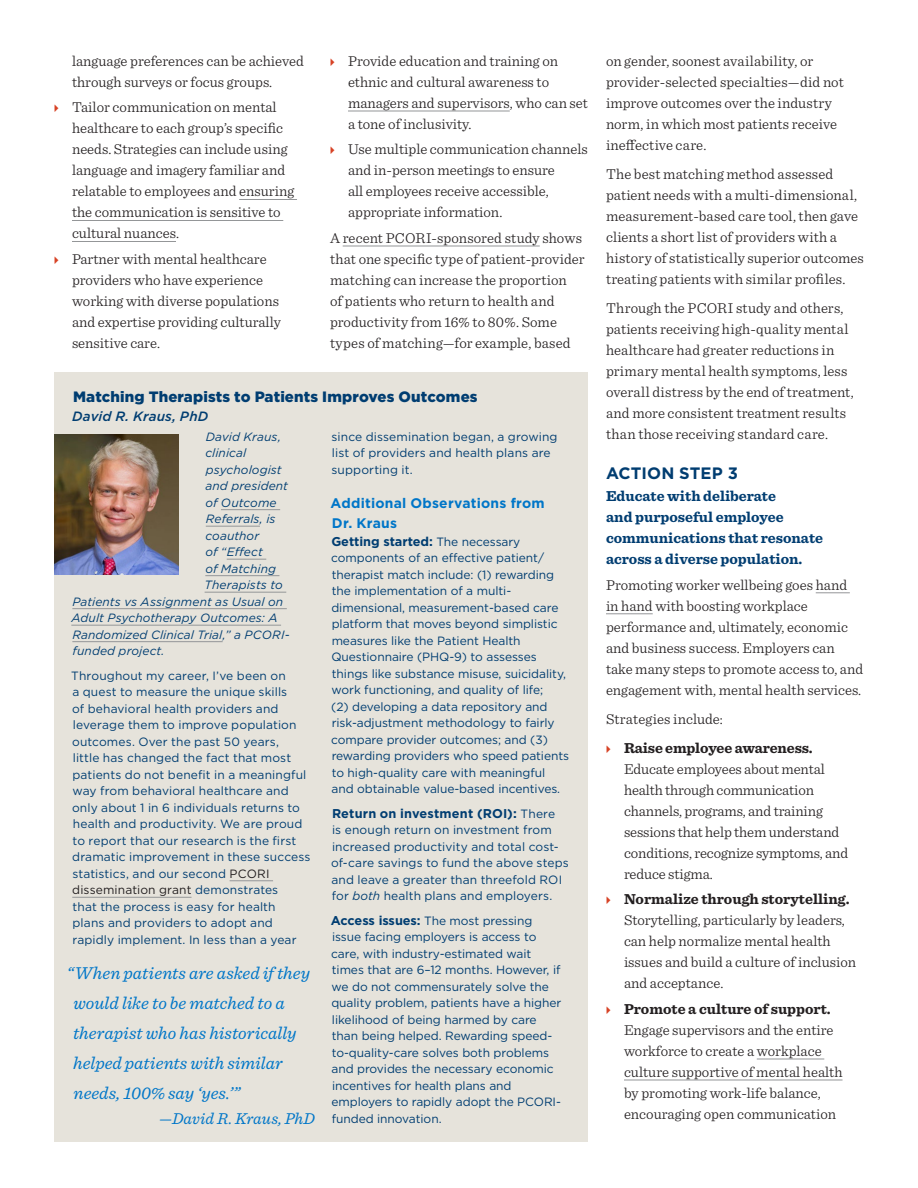
<style>
.page{position:relative;width:918px;height:1188px;background:#fff}
.page>*{position:absolute;margin:0;border:0;box-sizing:border-box;transform-origin:0 0}
.t1{font:italic 18px/30px "Sentinel";color:#0076c8}
.t2{font:italic 16.5px "Sentinel";letter-spacing:.005em;color:#0076c8}
.t3{font:700 16.5px "Gotham";letter-spacing:.005em;color:#003d71}
.t4{font:300 15px/21px "Sentinel";color:#231f20}
.t5{font:700 15px/21px "Sentinel";color:#003d71}
.t6{font:700 15px "Sentinel";color:#231f20}
.t7{font:900 15px "Gotham";letter-spacing:.01em;color:#003d71}
.t8{font:700 13.8px/19.5px "Gotham";letter-spacing:.015em;color:#0076c8}
.t9{font:italic 500 13.5px "Gotham";letter-spacing:.01em;color:#003d71}
.t10{font:700 12.75px "Gotham";letter-spacing:.005em;color:#003d71}
.t11{font:12px/16.5px "Gotham";letter-spacing:-.005em;color:#003d71}
.t12{font:italic 12px "Gotham";letter-spacing:.005em;color:#003d71}
.s1{color:#231f20}
.s2{font-weight:400;font-size:12px}
.s3{font-style:italic}
.s4{font-weight:700;font-size:12.75px}
</style>
<div class="page">
<hr style="left:348px;top:111px;width:162px;height:1px;background:#949698">
<hr style="left:343px;top:246px;width:197px;height:1px;background:#949698">
<hr style="left:239px;top:199px;width:58px;height:1px;background:#949698">
<hr style="left:72px;top:220px;width:211px;height:1px;background:#949698">
<hr style="left:72px;top:241px;width:104px;height:1px;background:#949698">
<hr style="left:816px;top:593px;width:34px;height:1px;background:#949698">
<hr style="left:606px;top:614px;width:47px;height:1px;background:#949698">
<hr style="left:757px;top:1059px;width:67px;height:1px;background:#949698">
<hr style="left:624px;top:1080px;width:219px;height:1px;background:#949698">
<div style="left:54px;top:372px;width:534px;height:770px;background:#e6e3db"></div>
<hr style="left:221px;top:509px;width:59px;height:1px;background:#949698">
<hr style="left:206px;top:526px;width:54px;height:1px;background:#949698">
<hr style="left:227px;top:559px;width:39px;height:1px;background:#949698">
<hr style="left:205px;top:575px;width:74px;height:1px;background:#949698">
<hr style="left:205px;top:592px;width:81px;height:1px;background:#949698">
<hr style="left:72px;top:608px;width:215px;height:1px;background:#949698">
<hr style="left:71px;top:625px;width:210px;height:1px;background:#949698">
<hr style="left:72px;top:641px;width:151px;height:1px;background:#949698">
<hr style="left:230px;top:881px;width:43px;height:1px;background:#949698">
<hr style="left:72px;top:897px;width:120px;height:1px;background:#949698">
<img style="left:54px;top:434px;width:125px;height:141px">
<p class="t4" style="left:72px;top:49px;width:234px">language preferences can be achieved through surveys or focus groups.</p>
<p class="t4" style="left:72px;top:96px;width:224px">Tailor communication on mental healthcare to each group’s specific needs. Strategies can include using language and imagery familiar and relatable to employees and ensuring the communication is sensitive to cultural nuances.</p>
<p class="t4" style="left:72px;top:247px;width:210px">Partner with mental healthcare providers who have experience working with diverse populations and expertise providing culturally sensitive care.</p>
<p class="t4" style="left:348px;top:49px;width:241px">Provide education and training on ethnic and cultural awareness to managers and supervisors, who can set a tone of inclusivity.</p>
<p class="t4" style="left:348px;top:138px;width:241px">Use multiple communication channels and in-person meetings to ensure<br>all employees receive accessible, appropriate information.</p>
<p class="t4" style="left:330px;top:226px;width:256px">A recent PCORI-sponsored study shows that one specific type of patient-provider matching can increase the proportion<br>of patients who return to health and productivity from 16% to 80%. Some types of matching—for example, based</p>
<p class="t7" style="left:73px;top:387px;width:406px">Matching Therapists to Patients Improves Outcomes</p>
<p class="t9" style="left:72px;top:408px;width:138px">David R. Kraus, PhD</p>
<p class="t12" style="left:206px;top:429px;width:77px">David Kraus,</p>
<p class="t12" style="left:205px;top:445px;width:42px">clinical</p>
<p class="t12" style="left:206px;top:462px;width:77px">psychologist</p>
<p class="t12" style="left:205px;top:478px;width:84px">and president</p>
<p class="t12" style="left:205px;top:495px;width:73px">of Outcome</p>
<p class="t12" style="left:206px;top:511px;width:71px">Referrals, is</p>
<p class="t12" style="left:205px;top:528px;width:55px">coauthor</p>
<p class="t12" style="left:205px;top:544px;width:59px">of “Effect</p>
<p class="t12" style="left:205px;top:561px;width:72px">of Matching</p>
<p class="t12" style="left:205px;top:577px;width:80px">Therapists to</p>
<p class="t12" style="left:72px;top:594px;width:212px">Patients vs Assignment as Usual on</p>
<p class="t12" style="left:71px;top:610px;width:208px">Adult Psychotherapy Outcomes: A</p>
<p class="t12" style="left:72px;top:627px;width:219px">Randomized Clinical Trial,” a PCORI-</p>
<p class="t12" style="left:72px;top:643px;width:94px">funded project.</p>
<p class="t11" style="left:71px;top:667px;width:241px">Throughout my career, I’ve been on<br>a quest to measure the unique skills<br>of behavioral health providers and leverage them to improve population outcomes. Over the past 50 years,<br>little has changed the fact that most patients do not benefit in a meaningful way from behavioral healthcare and only about 1 in 6 individuals returns to health and productivity. We are proud to report that our research is the first dramatic improvement in these success statistics, and our second <span class="s1">PCORI dissemination grant</span> demonstrates<br>that the process is easy for health<br>plans and providers to adopt and rapidly implement. In less than a year</p>
<p class="t11" style="left:332px;top:428px;width:228px">since dissemination began, a growing list of providers and health plans are supporting it.</p>
<p class="t8" style="left:331px;top:493px;width:216px">Additional Observations from<br>Dr. Kraus</p>
<p class="t10" style="left:331px;top:533px;width:191px">Getting started: <span class="s2">The necessary</span></p>
<p class="t11" style="left:331px;top:549px;width:240px">components of an effective patient/ therapist match include: (1) rewarding the implementation of a multi&shy;dimensional, measurement-based care platform that moves beyond simplistic measures like the Patient Health Questionnaire (PHQ-9) to assesses things like substance misuse, suicidality, work functioning, and quality of life;<br>(2) developing a data repository and risk-adjustment methodology to fairly compare provider outcomes; and (3) rewarding providers who speed patients to high-quality care with meaningful and obtainable value-based incentives.</p>
<p class="t10" style="left:332px;top:805px;width:225px">Return on investment (ROI): <span class="s2">There</span></p>
<p class="t11" style="left:331px;top:821px;width:239px">is enough return on investment from increased productivity and total cost&shy;of-care savings to fund the above steps and leave a greater than threefold ROI for <span class="s3">both</span> health plans and employers.</p>
<p class="t11" style="left:331px;top:912px;width:232px"><span class="s4">Access issues:</span> The most pressing issue facing employers is access to care, with industry-estimated wait times that are 6–12 months. However, if we do not commensurately solve the quality problem, patients have a higher likelihood of being harmed by care than being helped. Rewarding speed&shy;to-quality-care solves both problems and provides the necessary economic incentives for health plans and employers to rapidly adopt the PCORI&shy;funded innovation.</p>
<p class="t1" style="left:73px;top:957px;width:239px;text-indent:-6px">“When patients are asked if they would like to be matched to a therapist who has historically helped patients with similar needs, 100% say ‘yes.’”</p>
<p class="t2" style="left:159px;top:1106px;width:157px">—David R. Kraus, PhD</p>
<p class="t4" style="left:606px;top:49px;width:239px">on gender, soonest availability, or provider-selected specialties—did not improve outcomes over the industry norm, in which most patients receive ineffective care.</p>
<p class="t4" style="left:606px;top:163px;width:260px">The best matching method assessed patient needs with a multi-dimensional, measurement-based care tool, then gave clients a short list of providers with a history of statistically superior outcomes treating patients with similar profiles.</p>
<p class="t4" style="left:606px;top:297px;width:249px">Through the PCORI study and others, patients receiving high-quality mental healthcare had greater reductions in primary mental health symptoms, less overall distress by the end of treatment, and more consistent treatment results than those receiving standard care.</p>
<p class="t3" style="left:606px;top:462px;width:134px">ACTION STEP 3</p>
<p class="t5" style="left:606px;top:485px;width:219px">Educate with deliberate<br>and purposeful employee communications that resonate across a diverse population.</p>
<p class="t4" style="left:606px;top:573px;width:259px">Promoting worker wellbeing goes hand in hand with boosting workplace performance and, ultimately, economic and business success. Employers can take many steps to promote access to, and engagement with, mental health services.</p>
<p class="t4" style="left:606px;top:707px;width:118px">Strategies include:</p>
<p class="t6" style="left:624px;top:736px;width:190px">Raise employee awareness.</p>
<p class="t4" style="left:624px;top:757px;width:226px">Educate employees about mental health through communication channels, programs, and training sessions that help them understand conditions, recognize symptoms, and reduce stigma.</p>
<p class="t6" style="left:624px;top:888px;width:227px">Normalize through storytelling.</p>
<p class="t4" style="left:624px;top:909px;width:234px">Storytelling, particularly by leaders, can help normalize mental health issues and build a culture of inclusion and acceptance.</p>
<p class="t6" style="left:624px;top:997px;width:208px">Promote a culture of support.</p>
<p class="t4" style="left:624px;top:1018px;width:220px">Engage supervisors and the entire workforce to create a workplace culture supportive of mental health by promoting work-life balance, encouraging open communication</p>
</div>
